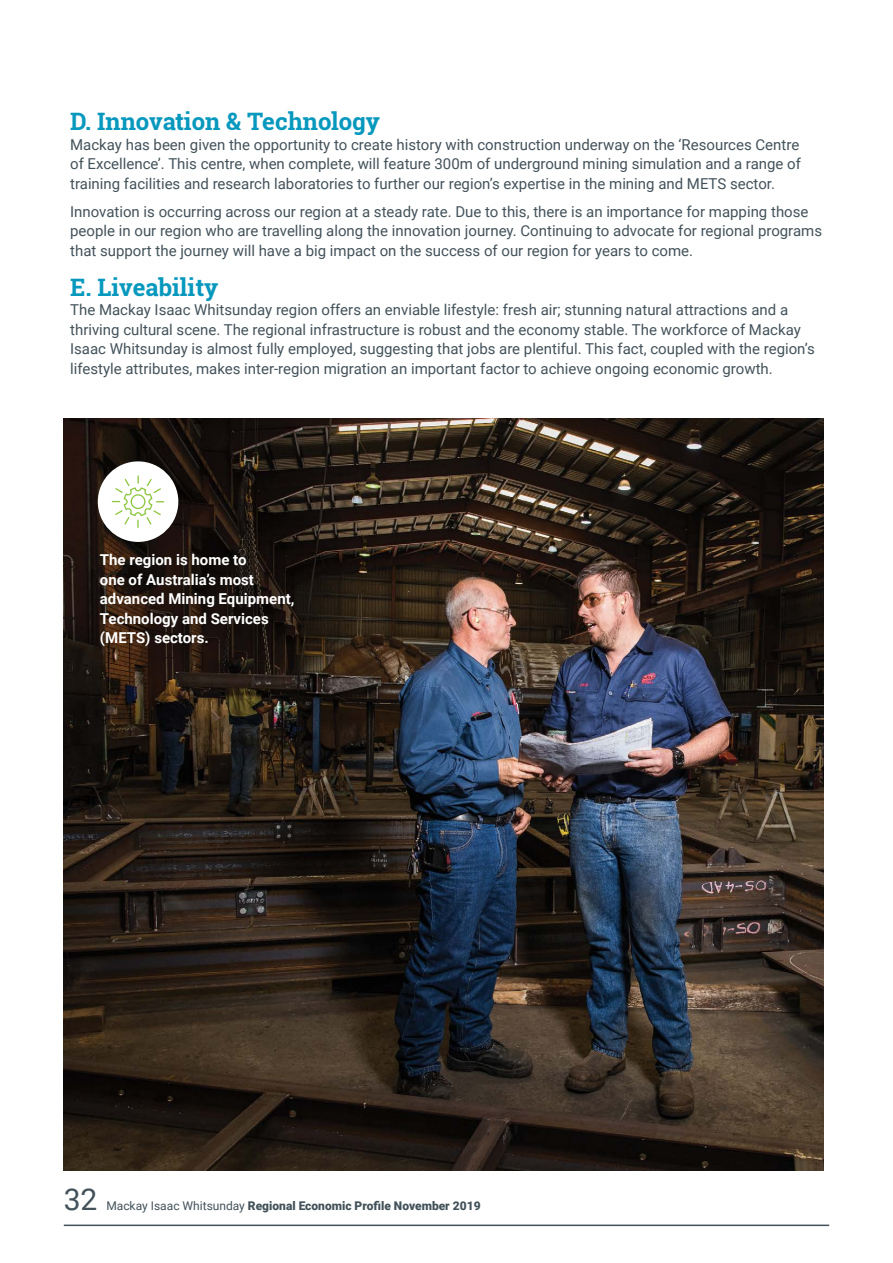
<style>
.page{position:relative;width:893px;height:1263px;background:#fff}
.page>*{position:absolute;margin:0;border:0;box-sizing:border-box;transform-origin:0 0}
.t1{font:30px "Roboto";color:#43525a}
.t2{font:700 24px "Roboto Slab";color:#0798be}
.t3{font:15px/19.5px "Roboto";color:#43525a}
.t4{font:700 15px/19.5px "Roboto";color:#fff}
.t5{font:900 12px "Roboto";color:#43525a}
.s1{font-weight:400}
</style>
<div class="page">
<hr style="left:64px;top:1224px;width:765px;height:2px;background:#43525a">
<img style="left:64px;top:419px;width:759px;height:751px">
<div style="left:98px;top:461px;width:80px;height:81px;background:#fff;border-radius:50%"></div>
<svg style="left:112px;top:475px;width:52px;height:53px"></svg>
<h2 class="t2" style="left:70px;top:105px;width:311px">D. Innovation &amp; Technology</h2>
<p class="t3" style="left:70px;top:134px;width:732px;text-align:justify">Mackay has been given the opportunity to create history with construction underway on the ‘Resources Centre of Excellence’. This centre, when complete, will feature 300m of underground mining simulation and a range of training facilities and research laboratories to further our region’s expertise in the mining and METS sector.</p>
<p class="t3" style="left:70px;top:201px;width:753px">Innovation is occurring across our region at a steady rate. Due to this, there is an importance for mapping those people in our region who are travelling along the innovation journey. Continuing to advocate for regional programs that support the journey will have a big impact on the success of our region for years to come.</p>
<h2 class="t2" style="left:70px;top:271px;width:150px">E. Liveability</h2>
<p class="t3" style="left:70px;top:300px;width:746px">The Mackay Isaac Whitsunday region offers an enviable lifestyle: fresh air; stunning natural attractions and a thriving cultural scene. The regional infrastructure is robust and the economy stable. The workforce of Mackay Isaac Whitsunday is almost fully employed, suggesting that jobs are plentiful. This fact, coupled with the region’s lifestyle attributes, makes inter-region migration an important factor to achieve ongoing economic growth.</p>
<p class="t4" style="left:100px;top:549px;width:196px">The region is home to<br>one of Australia’s most advanced Mining Equipment,<br>Technology and Services (METS) sectors.</p>
<h1 class="t1" style="left:64px;top:1178px;width:35px">32</h1>
<p class="t5" style="left:106px;top:1197px;width:376px"><span class="s1">Mackay Isaac Whitsunday</span> Regional Economic Profile November 2019</p>
</div>
